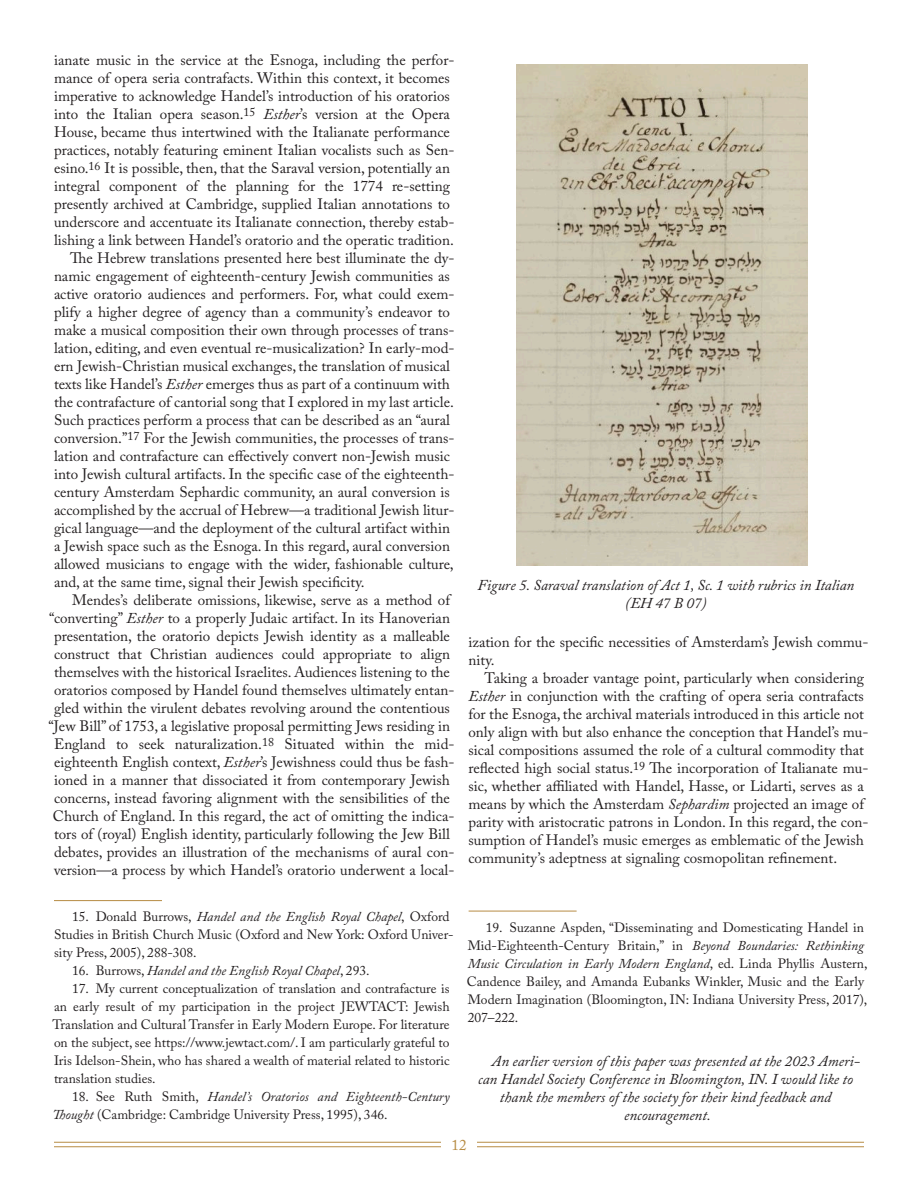
<style>
.page{position:relative;width:918px;height:1188px;background:#fff}
.page>*{position:absolute;margin:0;border:0;box-sizing:border-box;transform-origin:0 0}
.t1{font:15px/18px "Adobe Caslon Pro";color:#231f20}
.t2{font:italic 15px/18px "Adobe Caslon Pro";color:#231f20;text-align:center}
.t3{font:15px "Adobe Caslon Pro";color:#b78c44}
.t4{font:13.5px/18px "Adobe Caslon Pro";color:#231f20}
.t5{font:italic 13.5px "Adobe Caslon Pro";color:#231f20}
.s1{font-style:italic}
.s2{font-style:normal}
</style>
<div class="page">
<hr style="left:54px;top:1146px;width:387px;height:1px;background:#b78c44">
<hr style="left:54px;top:1142px;width:387px;height:1px;background:#b78c44">
<hr style="left:477px;top:1146px;width:387px;height:1px;background:#b78c44">
<hr style="left:477px;top:1142px;width:387px;height:1px;background:#b78c44">
<img style="left:517px;top:64px;width:291px;height:502px">
<hr style="left:469px;top:911px;width:108px;height:1px;background:#b78c44">
<hr style="left:54px;top:900px;width:108px;height:1px;background:#b78c44">
<p class="t1" style="left:54px;top:52px;width:402px">ianate music in the service at the Esnoga, including the perfor-</p>
<p class="t1" style="left:54px;top:70px;width:397px">mance of opera seria contrafacts. Within this context, it becomes</p>
<p class="t1" style="left:54px;top:88px;width:397px">imperative to acknowledge Handel’s introduction of his oratorios</p>
<p class="t1" style="left:54px;top:106px;width:397px">into the Italian opera season.<sup>15</sup> <span class="s1">Esther</span>’s version at the Opera</p>
<p class="t1" style="left:54px;top:124px;width:397px">House, became thus intertwined with the Italianate performance</p>
<p class="t1" style="left:54px;top:142px;width:402px">practices, notably featuring eminent Italian vocalists such as Sen-</p>
<p class="t1" style="left:54px;top:160px;width:397px">esino.<sup>16</sup> It is possible, then, that the Saraval version, potentially an</p>
<p class="t1" style="left:54px;top:178px;width:398px">integral component of the planning for the 1774 re-setting</p>
<p class="t1" style="left:54px;top:196px;width:398px">presently archived at Cambridge, supplied Italian annotations to</p>
<p class="t1" style="left:54px;top:214px;width:402px">underscore and accentuate its Italianate connection, thereby estab-</p>
<p class="t1" style="left:54px;top:232px;width:401px">lishing a link between Handel’s oratorio and the operatic tradition.</p>
<p class="t1" style="left:70px;top:250px;width:386px">The Hebrew translations presented here best illuminate the dy-</p>
<p class="t1" style="left:54px;top:268px;width:397px">namic engagement of eighteenth-century Jewish communities as</p>
<p class="t1" style="left:54px;top:286px;width:402px">active oratorio audiences and performers. For, what could exem-</p>
<p class="t1" style="left:54px;top:304px;width:397px">plify a higher degree of agency than a community’s endeavor to</p>
<p class="t1" style="left:54px;top:322px;width:402px">make a musical composition their own through processes of trans-</p>
<p class="t1" style="left:54px;top:340px;width:402px">lation, editing, and even eventual re-musicalization? In early-mod-</p>
<p class="t1" style="left:54px;top:358px;width:397px">ern Jewish-Christian musical exchanges, the translation of musical</p>
<p class="t1" style="left:54px;top:376px;width:397px">texts like Handel’s <span class="s1">Esther</span> emerges thus as part of a continuum with</p>
<p class="t1" style="left:54px;top:394px;width:401px">the contrafacture of cantorial song that I explored in my last article.</p>
<p class="t1" style="left:54px;top:412px;width:397px">Such practices perform a process that can be described as an “aural</p>
<p class="t1" style="left:54px;top:430px;width:402px">conversion.”<sup>17</sup> For the Jewish communities, the processes of trans-</p>
<p class="t1" style="left:54px;top:448px;width:397px">lation and contrafacture can effectively convert non-Jewish music</p>
<p class="t1" style="left:54px;top:466px;width:402px">into Jewish cultural artifacts. In the specific case of the eighteenth-</p>
<p class="t1" style="left:54px;top:484px;width:397px">century Amsterdam Sephardic community, an aural conversion is</p>
<p class="t1" style="left:54px;top:502px;width:402px">accomplished by the accrual of Hebrew—a traditional Jewish litur-</p>
<p class="t1" style="left:54px;top:520px;width:398px">gical language—and the deployment of the cultural artifact within</p>
<p class="t1" style="left:54px;top:538px;width:397px">a Jewish space such as the Esnoga. In this regard, aural conversion</p>
<p class="t1" style="left:54px;top:556px;width:401px">allowed musicians to engage with the wider, fashionable culture,</p>
<p class="t1" style="left:54px;top:574px;width:312px">and, at the same time, signal their Jewish specificity.</p>
<p class="t1" style="left:72px;top:592px;width:381px">Mendes’s deliberate omissions, likewise, serve as a method of</p>
<p class="t1" style="left:49px;top:610px;width:402px">“converting” <span class="s1">Esther</span> to a properly Judaic artifact. In its Hanoverian</p>
<p class="t1" style="left:54px;top:628px;width:398px">presentation, the oratorio depicts Jewish identity as a malleable</p>
<p class="t1" style="left:54px;top:646px;width:397px">construct that Christian audiences could appropriate to align</p>
<p class="t1" style="left:54px;top:664px;width:397px">themselves with the historical Israelites. Audiences listening to the</p>
<p class="t1" style="left:54px;top:682px;width:402px">oratorios composed by Handel found themselves ultimately entan-</p>
<p class="t1" style="left:54px;top:700px;width:398px">gled within the virulent debates revolving around the contentious</p>
<p class="t1" style="left:48px;top:718px;width:403px">“Jew Bill” of 1753, a legislative proposal permitting Jews residing in</p>
<p class="t1" style="left:54px;top:736px;width:402px">England to seek naturalization.<sup>18</sup> Situated within the mid-</p>
<p class="t1" style="left:54px;top:754px;width:402px">eighteenth English context, <span class="s1">Esther</span>’s Jewishness could thus be fash-</p>
<p class="t1" style="left:54px;top:772px;width:397px">ioned in a manner that dissociated it from contemporary Jewish</p>
<p class="t1" style="left:54px;top:790px;width:397px">concerns, instead favoring alignment with the sensibilities of the</p>
<p class="t1" style="left:53px;top:808px;width:403px">Church of England. In this regard, the act of omitting the indica-</p>
<p class="t1" style="left:54px;top:826px;width:398px">tors of (royal) English identity, particularly following the Jew Bill</p>
<p class="t1" style="left:54px;top:844px;width:402px">debates, provides an illustration of the mechanisms of aural con-</p>
<p class="t1" style="left:54px;top:862px;width:402px">version—a process by which Handel’s oratorio underwent a local-</p>
<p class="t4" style="left:54px;top:909px;width:401px;text-indent:18px">15. Donald Burrows, <span class="s1">Handel and the English Royal Chapel</span>, Oxford<br>Studies in British Church Music (Oxford and New York: Oxford Univer&shy;sity Press, 2005), 288-308.</p>
<p class="t5" style="left:72px;top:965px;width:299px"><span class="s2">16. Burrows,</span> Handel and the English Royal Chapel<span class="s2">, 293.</span></p>
<p class="t4" style="left:52px;top:981px;width:399px;text-align:justify;text-indent:20px">17. My current conceptualization of translation and contrafacture is an early result of my participation in the project JEWTACT: Jewish Translation and Cultural Transfer in Early Modern Europe. For literature on the subject, see https://www.jewtact.com/. I am particularly grateful to Iris Idelson-Shein, who has shared a wealth of material related to historic translation studies.</p>
<p class="t4" style="left:52px;top:1089px;width:399px;text-indent:20px">18. See Ruth Smith, <span class="s1">Handel’s Oratorios and Eighteenth-Century<br>Thought</span> (Cambridge: Cambridge University Press, 1995), 346.</p>
<p class="t2" style="left:478px;top:577px;width:378px">Figure 5. Saraval translation of Act 1, Sc. 1 with rubrics in Italian (EH 47 B 07)</p>
<p class="t1" style="left:468px;top:635px;width:402px">ization for the specific necessities of Amsterdam’s Jewish commu&shy;nity.</p>
<p class="t1" style="left:468px;top:671px;width:402px;text-indent:16px">Taking a broader vantage point, particularly when considering <span class="s1">Esther</span> in conjunction with the crafting of opera seria contrafacts for the Esnoga, the archival materials introduced in this article not only align with but also enhance the conception that Handel’s mu&shy;sical compositions assumed the role of a cultural commodity that reflected high social status.<sup>19</sup> The incorporation of Italianate mu&shy;sic, whether affiliated with Handel, Hasse, or Lidarti, serves as a means by which the Amsterdam <span class="s1">Sephardim</span> projected an image of parity with aristocratic patrons in London. In this regard, the con&shy;sumption of Handel’s music emerges as emblematic of the Jewish community’s adeptness at signaling cosmopolitan refinement.</p>
<p class="t4" style="left:467px;top:920px;width:402px;text-indent:19px">19. Suzanne Aspden, “Disseminating and Domesticating Handel in Mid-Eighteenth-Century Britain,” in <span class="s1">Beyond Boundaries: Rethinking Music Circulation in Early Modern England</span>, ed. Linda Phyllis Austern, Candence Bailey, and Amanda Eubanks Winkler, Music and the Early Modern Imagination (Bloomington, IN: Indiana University Press, 2017), 207–222.</p>
<p class="t2" style="left:492px;top:1054px;width:370px">An earlier version of this paper was presented at the 2023 Ameri-</p>
<p class="t2" style="left:478px;top:1072px;width:376px">can Handel Society Conference in Bloomington, IN. I would like to</p>
<p class="t2" style="left:500px;top:1090px;width:333px">thank the members of the society for their kind feedback and</p>
<p class="t2" style="left:624px;top:1108px;width:88px">encouragement.</p>
<p class="t3" style="left:452px;top:1139px;width:16px">12</p>
</div>
